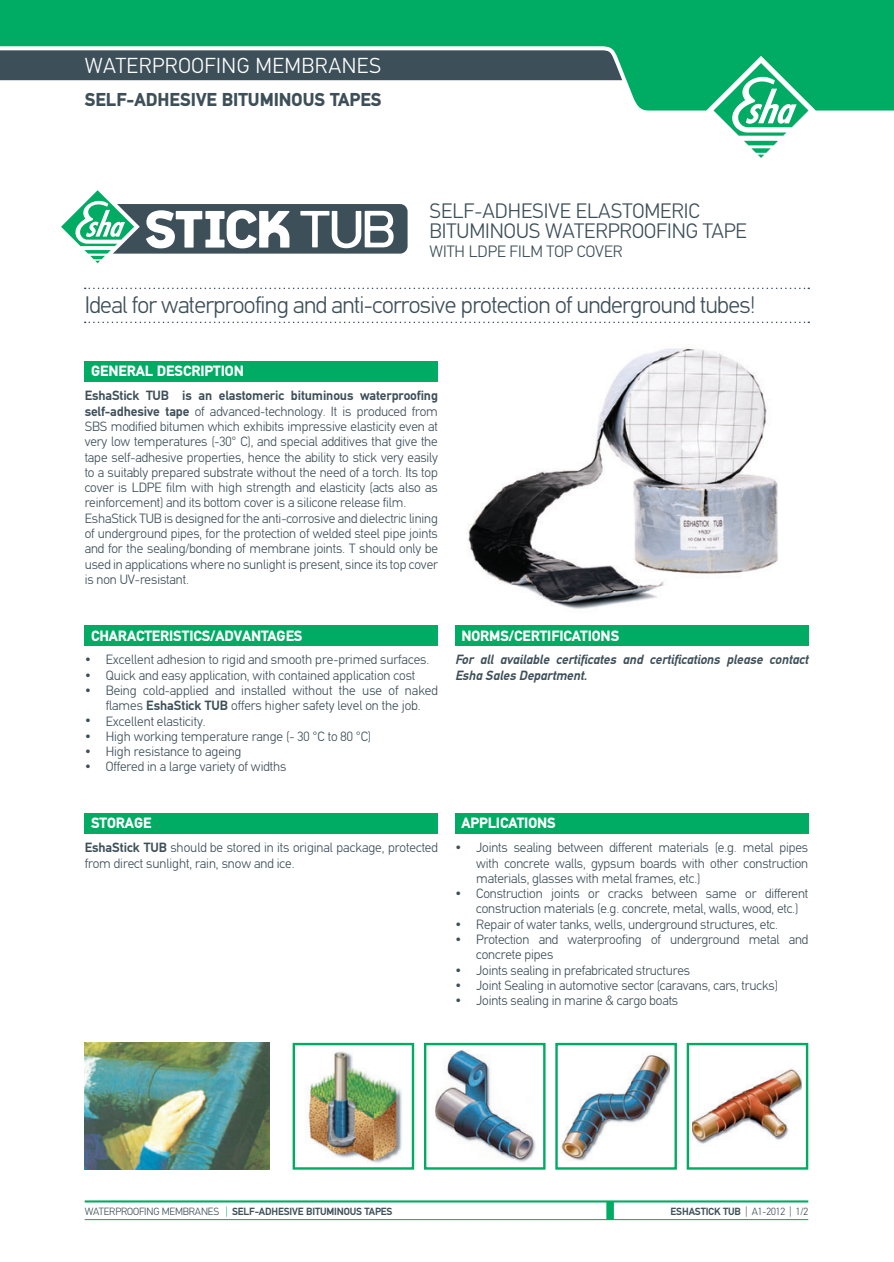
<style>
.page{position:relative;width:894px;height:1262px;background:#fff}
.page>*{position:absolute;margin:0;border:0;box-sizing:border-box;transform-origin:0 0}
.t1{font:300 24px "PF Din Text";letter-spacing:-.025em;color:#3d4f59}
.t2{font:300 21.75px "PF Din Text";letter-spacing:.025em;color:#fff}
.t3{font:300 21px/19.5px "PF Din Text";color:#3d4f59}
.t4{font:900 18.75px "PF Din Text";color:#3d4f59}
.t5{font:300 16.5px "PF Din Text";color:#3d4f59}
.t6{font:900 15px "PF Din Text";letter-spacing:-.005em;color:#fff}
.t7{font:300 13.5px/15.3px "PF Din Text";letter-spacing:-.01em;color:#3d4f59}
.t8{font:italic 700 13.5px/15.3px "PF Din Text";letter-spacing:-.005em;color:#3d4f59}
.t9{font:700 10.5px "PF Din Text";letter-spacing:-.01em;color:#3d4f59}
.s1{font-weight:700}
.s2{font-weight:300}
.s3{font-weight:300;color:#00ab63}
</style>
<div class="page">
<img style="left:468px;top:348px;width:310px;height:261px">
<img style="left:85px;top:1043px;width:185px;height:127px">
<div style="left:292px;top:1043px;width:122px;height:127px;background:#fff;border:2px solid #00ab63"></div>
<img style="left:305px;top:1051px;width:97px;height:112px">
<div style="left:424px;top:1043px;width:121px;height:127px;background:#fff;border:2px solid #00ab63"></div>
<img style="left:435px;top:1050px;width:101px;height:113px">
<div style="left:555px;top:1043px;width:121px;height:127px;background:#fff;border:2px solid #00ab63"></div>
<img style="left:561px;top:1053px;width:108px;height:108px">
<div style="left:686px;top:1043px;width:121px;height:127px;background:#fff;border:2px solid #00ab63"></div>
<img style="left:692px;top:1068px;width:109px;height:76px">
<svg style="left:0;top:0;width:893px;height:111px;fill:#00ab63"></svg>
<svg style="left:706px;top:56px;width:109px;height:102px"></svg>
<hr style="left:85px;top:1219px;width:722px;height:1px;background:#00ab63">
<hr style="left:85px;top:1200px;width:722px;height:2px;background:#00ab63">
<div style="left:606px;top:1201px;width:7px;height:19px;background:#00ab63"></div>
<div style="left:85px;top:361px;width:353px;height:20px;background:#00ab63"></div>
<div style="left:85px;top:813px;width:353px;height:20px;background:#00ab63"></div>
<div style="left:455px;top:813px;width:352px;height:20px;background:#00ab63"></div>
<div style="left:85px;top:625px;width:353px;height:20px;background:#00ab63"></div>
<div style="left:94px;top:204px;width:313px;height:50px;background:#3d4f59;border-radius:7px"></div>
<svg style="left:61px;top:190px;width:79px;height:74px"></svg>
<svg style="left:146px;top:210px;width:143px;height:38px"></svg>
<svg style="left:300px;top:211px;width:93px;height:37px"></svg>
<svg style="left:85px;top:322px;width:723px;height:1px"></svg>
<svg style="left:85px;top:288px;width:723px;height:1px"></svg>
<div style="left:455px;top:625px;width:352px;height:20px;background:#00ab63"></div>
<h2 class="t2" style="left:85px;top:53px;width:298px">WATERPROOFING MEMBRANES</h2>
<h3 class="t4" style="left:85px;top:89px;width:298px">SELF-ADHESIVE BITUMINOUS TAPES</h3>
<h3 class="t3" style="left:429px;top:202px;width:319px">SELF-ADHESIVE ELASTOMERIC<br>BITUMINOUS WATERPROOFING TAPE</h3>
<p class="t5" style="left:429px;top:242px;width:195px">WITH LDPE FILM TOP COVER</p>
<h1 class="t1" style="left:85px;top:291px;width:672px">Ideal for waterproofing and anti-corrosive protection of underground tubes!</h1>
<p class="t6" style="left:91px;top:362px;width:154px">GENERAL DESCRIPTION</p>
<p class="t7" style="left:85px;top:388px;width:354px"><span class="s1">ΕshaStick TUB is an elastomeric bituminous waterproofing self-adhesive tape</span> of advanced-technology. It is produced from SBS modified bitumen which exhibits impressive elasticity even at very low temperatures (-30° C), and special additives that give the tape self-adhesive properties, hence the ability to stick very easily to a suitably prepared substrate without the need of a torch. Its top cover is LDPE film with high strength and elasticity (acts also as reinforcement) and its bottom cover is a silicone release film.<br>EshaStick TUB is designed for the anti-corrosive and dielectric lining of underground pipes, for the protection of welded steel pipe joints and for the sealing/bonding of membrane joints. T should only be used in applications where no sunlight is present, since its top cover is non UV-resistant.</p>
<p class="t6" style="left:91px;top:626px;width:213px">CHARACTERISTICS/ADVANTAGES</p>
<p class="t6" style="left:461px;top:626px;width:159px">NORMS/CERTIFICATIONS</p>
<p class="t7" style="left:85px;top:652px;width:8px;text-align:justify">• • •</p>
<p class="t7" style="left:85px;top:713px;width:8px;text-align:justify">• • • •</p>
<p class="t7" style="left:106px;top:652px;width:333px">Excellent adhesion to rigid and smooth pre-primed surfaces.<br>Quick and easy application, with contained application cost Being cold-applied and installed without the use of naked flames <span class="s1">EshaStick TUB</span> offers higher safety level on the job.<br>Excellent elasticity.<br>High working temperature range (- 30 °C to 80 °C)<br>High resistance to ageing<br>Offered in a large variety of widths</p>
<p class="t8" style="left:455px;top:652px;width:354px">For all available certificates and certifications please contact<br>Esha Sales Department.</p>
<p class="t6" style="left:91px;top:814px;width:62px">STORAGE</p>
<p class="t6" style="left:461px;top:814px;width:96px">APPLICATIONS</p>
<p class="t7" style="left:85px;top:840px;width:354px"><span class="s1">EshaStick TUB</span> should be stored in its original package, protected from direct sunlight, rain, snow and ice.</p>
<p class="t7" style="left:455px;top:840px;width:8px">•</p>
<p class="t7" style="left:455px;top:886px;width:8px">•</p>
<p class="t7" style="left:455px;top:916px;width:8px">• •</p>
<p class="t7" style="left:455px;top:962px;width:8px;text-align:justify">• • •</p>
<p class="t7" style="left:476px;top:840px;width:333px">Joints sealing between different materials (e.g. metal pipes with concrete walls, gypsum boards with other construction materials, glasses with metal frames, etc.)<br>Construction joints or cracks between same or different construction materials (e.g. concrete, metal, walls, wood, etc.)<br>Repair of water tanks, wells, underground structures, etc.<br>Protection and waterproofing of underground metal and concrete pipes<br>Joints sealing in prefabricated structures<br>Joint Sealing in automotive sector (caravans, cars, trucks)<br>Joints sealing in marine &amp; cargo boats</p>
<p class="t9" style="left:85px;top:1205px;width:309px"><span class="s2">WATERPROOFING MEMBRANES</span> <span class="s3">|</span> SELF-ADHESIVE BITUMINOUS TAPES</p>
<p class="t9" style="left:670px;top:1205px;width:139px">ESHASTICK TUB <span class="s2">| A1-2012 | 1/2</span></p>
</div>
